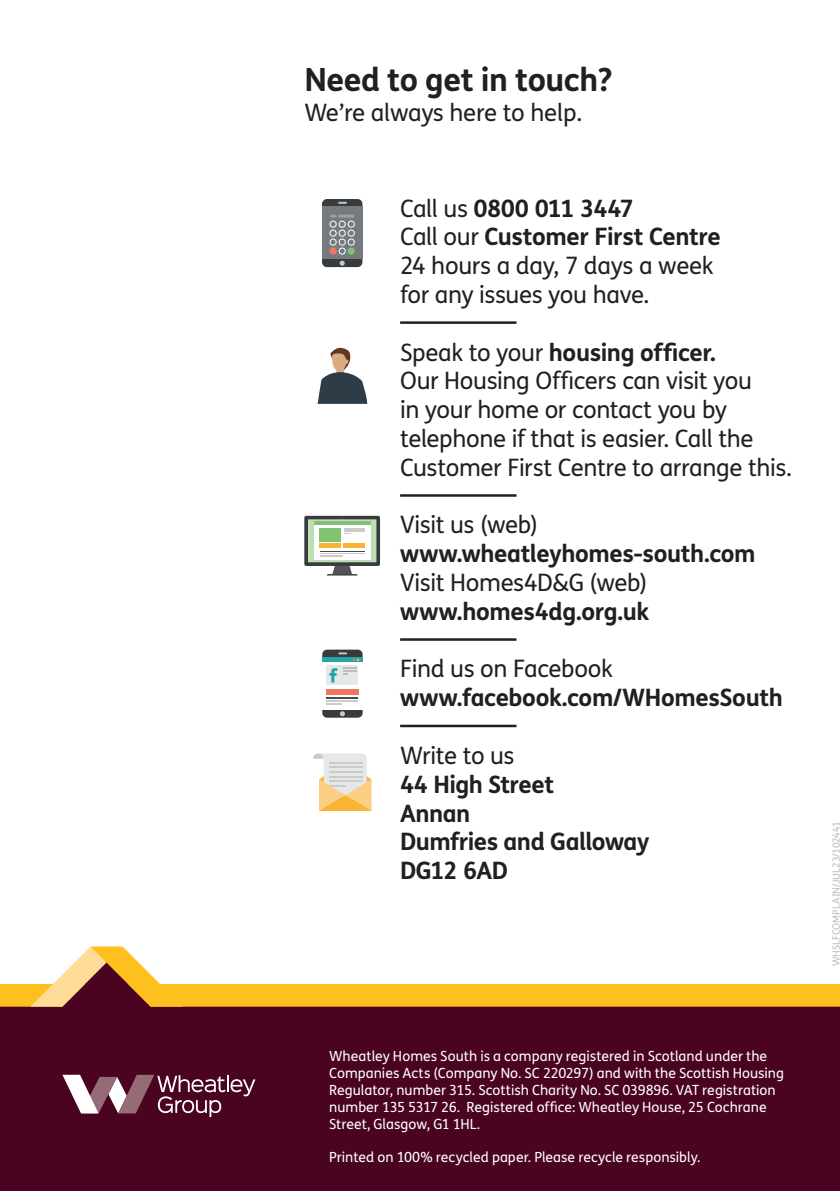
<style>
.page{position:relative;width:840px;height:1191px;background:#fff}
.page>*{position:absolute;margin:0;border:0;box-sizing:border-box;transform-origin:0 0}
._12_14_4-Regular{font:700 32px "FS Me";letter-spacing:-.015em;color:#231f20}
.Body_Copy_10pt{font:24px/28.8px "FS Me";letter-spacing:-.015em;color:#231f20}
.Body_Copy_10pt-2{font:700 24px/28.8px "FS Me";letter-spacing:-.02em;color:#231f20}
._12_14_4-Regular-2{font:24px "FS Me";letter-spacing:-.01em;color:#231f20}
._8_5_10_2-Regular{font:14px/16.8px "FS Me";color:#fff}
._8_5_10_2-Regular-2{font:10px "FS Me";letter-spacing:-.005em;color:#bcbdc0}
.s1{font-weight:700}
.s2{font-weight:400}
</style>
<div class="page">
<div style="left:0;top:1006px;width:839px;height:185px;background:#4a0422"></div>
<svg style="left:0;top:946px;width:839px;height:60px"></svg>
<svg style="left:62px;top:1074px;width:193px;height:43px"></svg>
<hr style="left:400px;top:321px;width:116px;height:3px;background:#231f20">
<hr style="left:400px;top:494px;width:116px;height:3px;background:#231f20">
<hr style="left:400px;top:638px;width:116px;height:3px;background:#231f20">
<hr style="left:400px;top:724px;width:116px;height:3px;background:#231f20">
<div style="left:322px;top:649px;width:40px;height:68px;background:#373b3e;border-radius:5px"></div>
<svg style="left:338px;top:652px;width:9px;height:2px"></svg>
<svg style="left:340px;top:711px;width:5px;height:5px"></svg>
<div style="left:322px;top:657px;width:40px;height:53px;background:#fff"></div>
<div style="left:322px;top:657px;width:40px;height:5px;background:#23a6a5"></div>
<div style="left:326px;top:665px;width:32px;height:20px;background:#e6e7e9"></div>
<div style="left:326px;top:689px;width:25px;height:5px;background:#f37461"></div>
<div style="left:343px;top:689px;width:15px;height:5px;background:#f37461"></div>
<svg style="left:343px;top:667px;width:13px;height:8px"></svg>
<hr style="left:326px;top:697px;width:32px;height:1px;background:#414d57">
<hr style="left:326px;top:700px;width:32px;height:1px;background:#cbcbc7">
<svg style="left:326px;top:703px;width:16px;height:1px"></svg>
<svg style="left:353px;top:658px;width:6px;height:3px"></svg>
<svg style="left:329px;top:668px;width:8px;height:14px"></svg>
<svg style="left:304px;top:516px;width:76px;height:59px"></svg>
<svg style="left:317px;top:347px;width:50px;height:57px"></svg>
<div style="left:322px;top:199px;width:40px;height:68px;background:#373b3e;border-radius:5px"></div>
<div style="left:322px;top:207px;width:40px;height:52px;background:#757a7e"></div>
<svg style="left:338px;top:202px;width:9px;height:2px"></svg>
<svg style="left:339px;top:261px;width:5px;height:5px"></svg>
<svg style="left:329px;top:215px;width:25px;height:40px"></svg>
<svg style="left:313px;top:753px;width:58px;height:58px"></svg>
<p class="_12_14_4-Regular" style="left:304px;top:60px;width:309px">Need to get in touch?</p>
<p class="_12_14_4-Regular-2" style="left:304px;top:99px;width:279px">We’re always here to help.</p>
<p class="Body_Copy_10pt" style="left:400px;top:194px;width:322px">Call us <span class="s1">0800 011 3447<br></span>Call our <span class="s1">Customer First Centre<br></span>24 hours a day, 7 days a week for any issues you have.</p>
<p class="Body_Copy_10pt" style="left:400px;top:338px;width:393px">Speak to your <span class="s1">housing officer.<br></span>Our Housing Officers can visit you<br>in your home or contact you by telephone if that is easier. Call the Customer First Centre to arrange this.</p>
<p class="Body_Copy_10pt-2" style="left:400px;top:510px;width:357px"><span class="s2">Visit us (web) </span>www.wheatleyhomes-south.com<br><span class="s2">Visit Homes4D&amp;G (web) </span>www.homes4dg.org.uk</p>
<p class="Body_Copy_10pt-2" style="left:400px;top:654px;width:384px"><span class="s2">Find us on Facebook </span>www.facebook.com/WHomesSouth</p>
<p class="Body_Copy_10pt-2" style="left:400px;top:741px;width:155px"><span class="s2">Write to us<br></span>44 High Street</p>
<p class="Body_Copy_10pt-2" style="left:400px;top:798px;width:72px">Annan</p>
<p class="Body_Copy_10pt-2" style="left:400px;top:827px;width:251px">Dumfries and Galloway</p>
<p class="Body_Copy_10pt-2" style="left:400px;top:856px;width:109px">DG12 6AD</p>
<p class="_8_5_10_2-Regular" style="left:329px;top:1048px;width:456px">Wheatley Homes South is a company registered in Scotland under the Companies Acts (Company No. SC 220297) and with the Scottish Housing Regulator, number 315. Scottish Charity No. SC 039896. VAT registration number 135 5317 26. Registered office: Wheatley House, 25 Cochrane Street, Glasgow, G1 1HL.</p>
<p class="_8_5_10_2-Regular" style="left:329px;top:1149px;width:373px">Printed on 100% recycled paper. Please recycle responsibly.</p>
<p class="_8_5_10_2-Regular-2" style="left:830px;top:966px;width:146px;rotate:-90deg">WHSLFCOMPLAIN/JUL23/102441</p>
</div>
